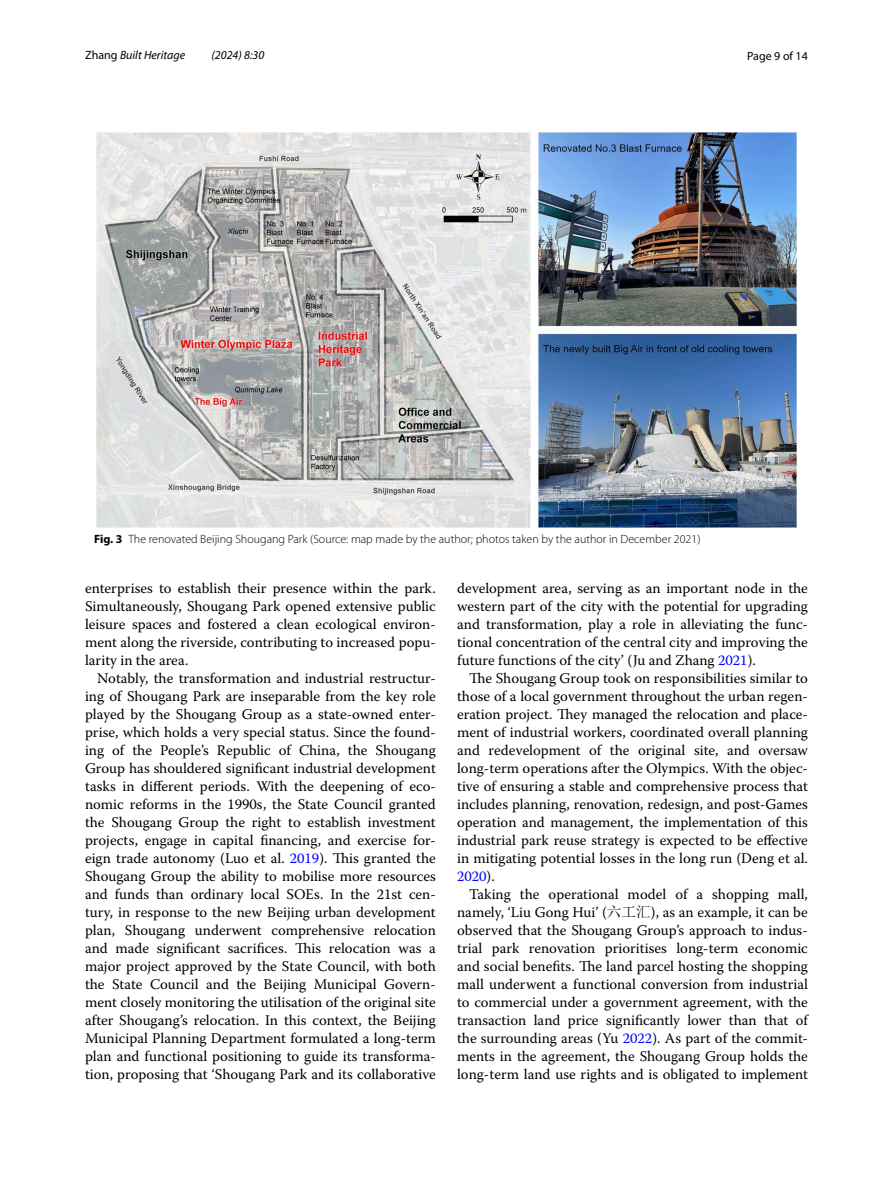
<style>
.page{position:relative;width:893px;height:1187px;background:#fff}
.page>*{position:absolute;margin:0;border:0;box-sizing:border-box;transform-origin:0 0}
.t1{font:14.7px/18px "Warnock Pro";color:#000;text-align:justify}
.t2{font:300 12px "Myriad Pro";color:#000}
.t3{font:italic 12px "Myriad Pro";color:#000}
.t4{font:12px "Myriad Pro";color:#000}
.s1{font-style:normal}
.s2{font-weight:700}
.s3{color:#00f}
.s4{font-family:"Sim Sun"}
</style>
<div class="page">
<img style="left:96px;top:133px;width:701px;height:394px">
<p class="t3" style="left:85px;top:48px;width:102px"><span class="s1">Zhang</span> Built Heritage</p>
<p class="t3" style="left:211px;top:48px;width:54px">(2024) 8:30</p>
<p class="t4" style="left:747px;top:48px;width:62px">Page 9 of 14</p>
<p class="t2" style="left:94px;top:532px;width:608px"><span class="s2">Fig. 3</span> The renovated Beijing Shougang Park (Source: map made by the author; photos taken by the author in December 2021)</p>
<p class="t1" style="left:85px;top:578px;width:352px">enterprises to establish their presence within the park.<br>Simultaneously, Shougang Park opened extensive public leisure spaces and fostered a clean ecological environ&shy;ment along the riverside, contributing to increased popu&shy;larity in the area.</p>
<p class="t1" style="left:85px;top:668px;width:352px;text-indent:12px">Notably, the transformation and industrial restructur&shy;ing of Shougang Park are inseparable from the key role played by the Shougang Group as a state-owned enter&shy;prise, which holds a very special status. Since the found&shy;ing of the People’s Republic of China, the Shougang Group has shouldered significant industrial development tasks in different periods. With the deepening of eco&shy;nomic reforms in the 1990s, the State Council granted the Shougang Group the right to establish investment projects, engage in capital financing, and exercise for&shy;eign trade autonomy (Luo et al. <span class="s3">2019</span>). This granted the Shougang Group the ability to mobilise more resources and funds than ordinary local SOEs. In the 21st cen&shy;tury, in response to the new Beijing urban development plan, Shougang underwent comprehensive relocation and made significant sacrifices. This relocation was a major project approved by the State Council, with both the State Council and the Beijing Municipal Govern&shy;ment closely monitoring the utilisation of the original site after Shougang’s relocation. In this context, the Beijing Municipal Planning Department formulated a long-term plan and functional positioning to guide its transforma&shy;tion, proposing that ‘Shougang Park and its collaborative</p>
<p class="t1" style="left:457px;top:578px;width:352px">development area, serving as an important node in the western part of the city with the potential for upgrading and transformation, play a role in alleviating the func&shy;tional concentration of the central city and improving the future functions of the city’ (Ju and Zhang <span class="s3">2021</span>).</p>
<p class="t1" style="left:457px;top:668px;width:352px;text-indent:12px">The Shougang Group took on responsibilities similar to those of a local government throughout the urban regen&shy;eration project. They managed the relocation and place&shy;ment of industrial workers, coordinated overall planning and redevelopment of the original site, and oversaw long-term operations after the Olympics. With the objec&shy;tive of ensuring a stable and comprehensive process that includes planning, renovation, redesign, and post-Games operation and management, the implementation of this industrial park reuse strategy is expected to be effective in mitigating potential losses in the long run (Deng et al.<br><span class="s3">2020</span>).</p>
<p class="t1" style="left:457px;top:884px;width:352px;text-indent:12px">Taking the operational model of a shopping mall, namely, ‘Liu Gong Hui’ (<span class="s4">六工汇</span>), as an example, it can be observed that the Shougang Group’s approach to indus&shy;trial park renovation prioritises long-term economic and social benefits. The land parcel hosting the shopping mall underwent a functional conversion from industrial to commercial under a government agreement, with the transaction land price significantly lower than that of the surrounding areas (Yu <span class="s3">2022</span>). As part of the commit&shy;ments in the agreement, the Shougang Group holds the long-term land use rights and is obligated to implement</p>
</div>
